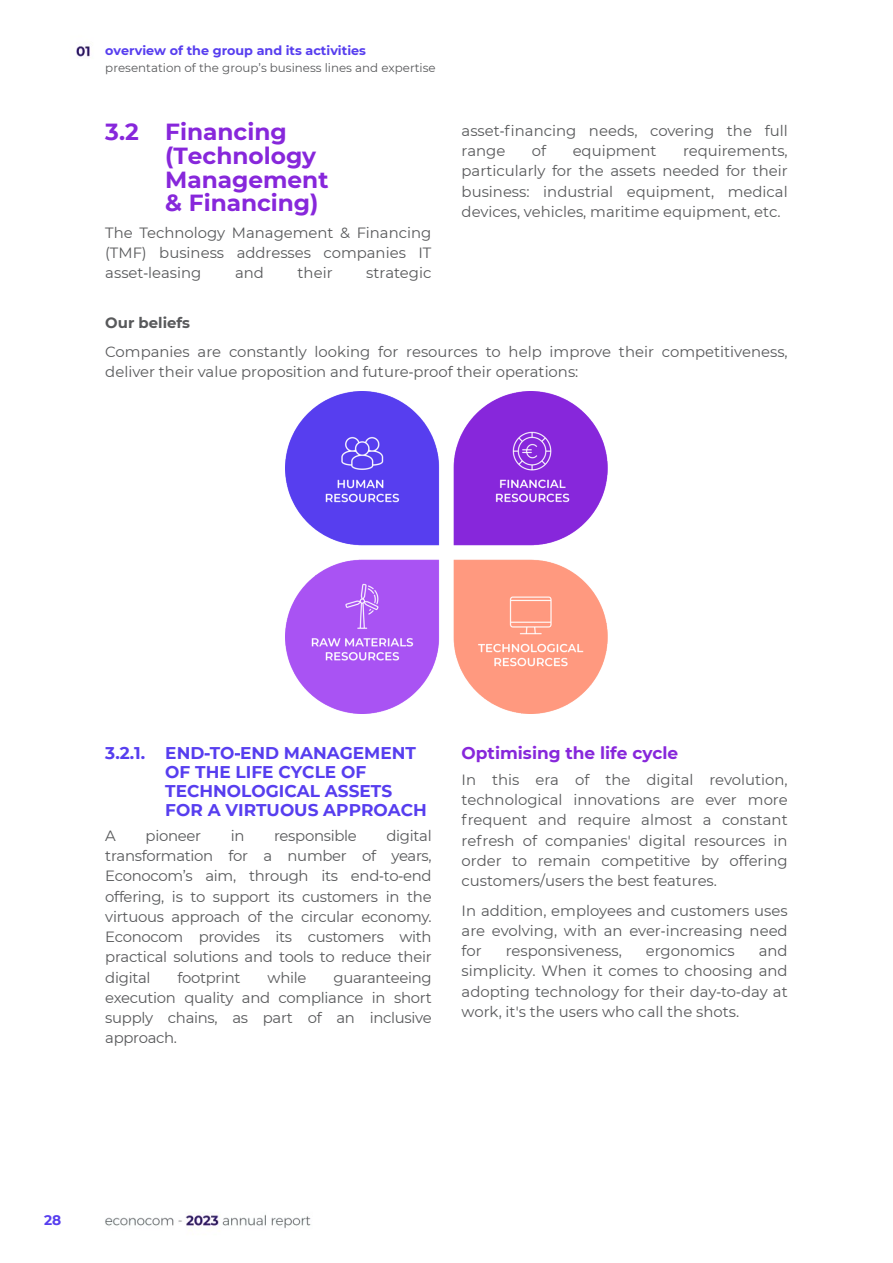
<style>
.page{position:relative;width:893px;height:1263px;background:#fff}
.page>*{position:absolute;margin:0;border:0;box-sizing:border-box;transform-origin:0 0}
.t1{font:700 23.25px/23.7px "Montserrat";color:#8727db}
.t2{font:700 16.95px/19.2px "Montserrat";color:#573eef}
.t3{font:700 16.95px "Montserrat";color:#8727db}
.t4{font:14.85px/20.2px "Montserrat";color:#58595b;text-align:justify}
.t5{font:14.85px "Montserrat";letter-spacing:-.02em;color:#58595b}
.t6{font:700 14.85px "Montserrat";color:#58595b}
.t7{font:700 13.8px "Montserrat";color:#573eef}
.t8{font:700 12.75px "Montserrat";color:#573eef}
.t9{font:11.85px "Montserrat";color:#58595b}
.s1{font-family:"Noto Sans"}
.s2{font-family:"Noto Sans";font-weight:400}
</style>
<div class="page">
<img style="left:285px;top:391px;width:323px;height:323px">
<p class="t8" style="left:105px;top:43px;width:262px">overview of the group and its activities</p>
<p class="t9" style="left:105px;top:61px;width:332px">presentation of the group’s business lines and expertise</p>
<h1 class="t1" style="left:165px;top:120px;width:165px;text-indent:-60px">3.2 Financing (Technology<br>Management &amp; Financing)</h1>
<p class="t4" style="left:105px;top:222px;width:328px">The Technology Management &amp; Financing (TMF) business addresses companies IT asset<span class="s1">‑</span>leasing</p>
<p class="t4" style="left:235px;top:263px;width:30px">and</p>
<p class="t4" style="left:298px;top:263px;width:37px">their</p>
<p class="t4" style="left:366px;top:263px;width:67px">strategic</p>
<p class="t4" style="left:462px;top:120px;width:328px">asset<span class="s1">‑</span>financing needs, covering the full range</p>
<p class="t4" style="left:532px;top:141px;width:16px">of</p>
<p class="t4" style="left:573px;top:141px;width:85px">equipment</p>
<p class="t4" style="left:462px;top:141px;width:328px;text-indent:221px">requirements, particularly for the assets needed for their business: industrial equipment, medical devices, vehicles, maritime equipment, etc.</p>
<p class="t6" style="left:105px;top:313px;width:86px">Our beliefs</p>
<p class="t4" style="left:105px;top:342px;width:684px">Companies are constantly looking for resources to help improve their competitiveness, deliver their value proposition and future<span class="s1">‑</span>proof their operations:</p>
<p class="t2" style="left:165px;top:743px;width:263px;text-indent:-60px">3.2.1. END<span class="s2">‑</span>TO<span class="s2">‑</span>END MANAGEMENT<br>OF THE LIFE CYCLE OF<br>TECHNOLOGICAL ASSETS<br>FOR A VIRTUOUS APPROACH</p>
<p class="t4" style="left:105px;top:825px;width:12px">A</p>
<p class="t5" style="left:146px;top:826px;width:57px">pioneer</p>
<p class="t4" style="left:231px;top:825px;width:15px">in</p>
<p class="t5" style="left:274px;top:826px;width:84px">responsible</p>
<p class="t4" style="left:105px;top:825px;width:328px;text-indent:281px">digital transformation for a number of years, Econocom’s aim, through its end<span class="s1">‑</span>to<span class="s1">‑</span>end offering, is to support its customers in the virtuous approach of the circular economy.<br>Econocom provides its customers with practical solutions and tools to reduce their digital</p>
<p class="t5" style="left:178px;top:968px;width:65px">footprint</p>
<p class="t4" style="left:268px;top:967px;width:40px">while</p>
<p class="t4" style="left:105px;top:967px;width:328px;text-indent:228px">guaranteeing execution quality and compliance in short supply chains, as part of an inclusive approach.</p>
<p class="t3" style="left:462px;top:743px;width:218px">Optimising the life cycle</p>
<p class="t4" style="left:462px;top:769px;width:328px">In this era of the digital revolution, technological innovations are ever more frequent and require almost a constant refresh of companies' digital resources in order to remain competitive by offering customers/users the best features.</p>
<p class="t4" style="left:462px;top:900px;width:328px">In addition, employees and customers uses are evolving, with an ever<span class="s1">‑</span>increasing need for</p>
<p class="t4" style="left:462px;top:940px;width:328px;text-indent:297px">and simplicity. When it comes to choosing and adopting technology for their day<span class="s1">‑</span>to<span class="s1">‑</span>day at work, it's the users who call the shots.</p>
<p class="t4" style="left:506px;top:940px;width:118px">responsiveness,</p>
<p class="t4" style="left:646px;top:940px;width:90px">ergonomics</p>
<p class="t7" style="left:44px;top:1211px;width:19px">28</p>
</div>
